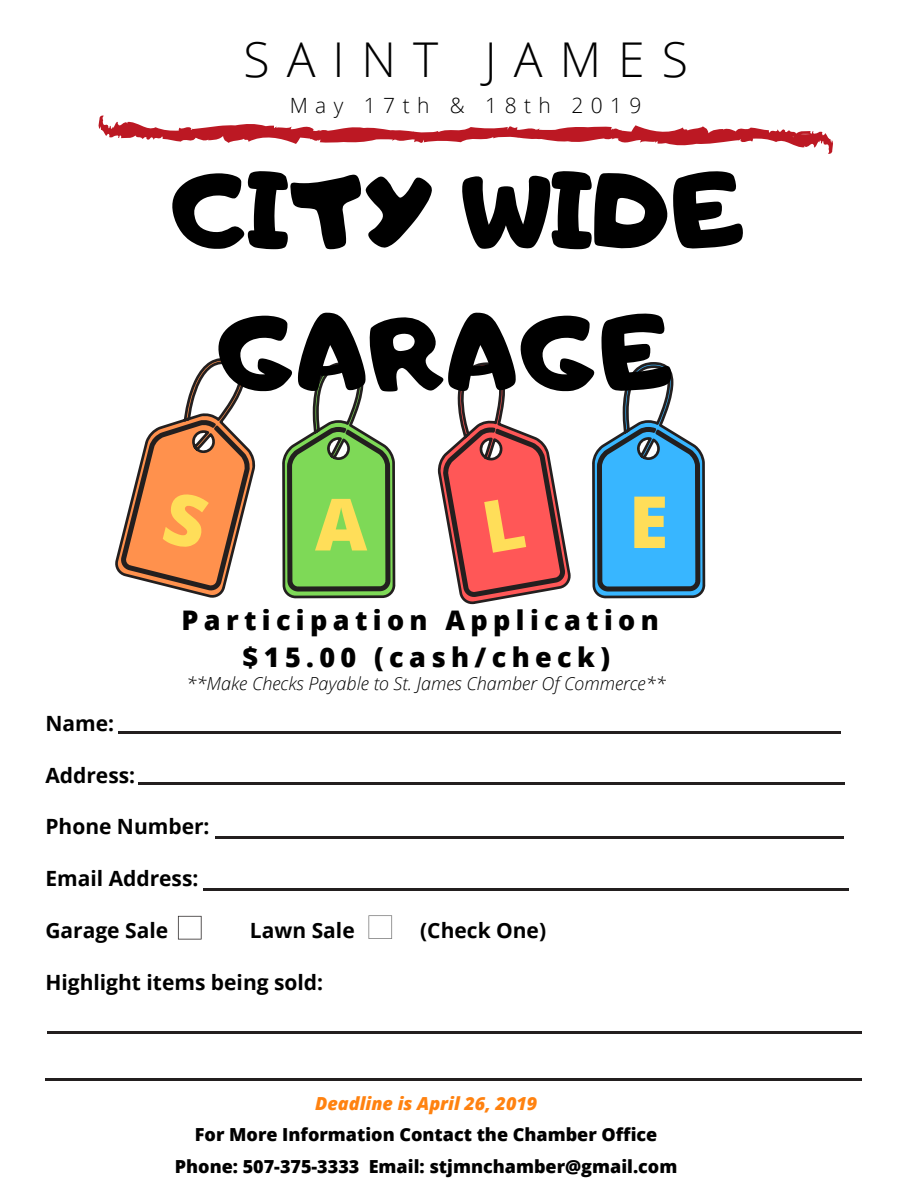
<style>
.page{position:relative;width:918px;height:1188px;background:#fff}
.page>*{position:absolute;margin:0;border:0;box-sizing:border-box;transform-origin:0 0}
.t1{font:102px/142.4px "Adigiana Toybox";color:#000;text-align:center}
.t2{font:800 72px "Open Sans";color:#ffde59}
.t3{font:300 48px "Open Sans";letter-spacing:.355em;color:#000}
.t4{font:800 27px/37.2px "Open Sans";letter-spacing:.2em;color:#000;text-align:center}
.t5{font:700 21px "Open Sans";color:#000}
.t6{font:300 21px "Open Sans";letter-spacing:.355em;color:#000}
.t7{font:800 18px/31.5px "Open Sans";color:#000;text-align:center}
.t8{font:italic 300 18px "Open Sans";color:#000}
.t9{font:italic 800 18px "Open Sans";color:#ff8210}
</style>
<div class="page">
<svg style="left:592px;top:362px;width:113px;height:236px"></svg>
<svg style="left:98px;top:115px;width:735px;height:39px"></svg>
<svg style="left:368px;top:915px;width:24px;height:24px"></svg>
<hr style="left:119px;top:731px;width:722px;height:2px;background:#231f1f">
<hr style="left:138px;top:783px;width:706px;height:2px;background:#231f1f">
<hr style="left:215px;top:837px;width:629px;height:2px;background:#231f1f">
<hr style="left:203px;top:888px;width:646px;height:3px;background:#231f1f">
<hr style="left:47px;top:1031px;width:815px;height:3px;background:#231f1f">
<hr style="left:45px;top:1078px;width:817px;height:3px;background:#231f1f">
<svg style="left:178px;top:916px;width:24px;height:24px"></svg>
<svg style="left:115px;top:358px;width:280px;height:241px"></svg>
<svg style="left:437px;top:362px;width:134px;height:243px"></svg>
<h3 class="t3" style="left:243px;top:26px;width:446px">SAINT JAMES</h3>
<p class="t6" style="left:290px;top:91px;width:353px">May 17th &amp; 18th 2019</p>
<h1 class="t1" style="left:171px;top:139px;width:577px">CITY WIDE<br>GARAGE</h1>
<h2 class="t2" style="left:315px;top:474px;width:54px">A</h2>
<h2 class="t2" style="left:629px;top:471px;width:41px">E</h2>
<p class="t4" style="left:181px;top:601px;width:479px">Participation Application $15.00 (cash/check)</p>
<p class="t8" style="left:186px;top:671px;width:481px">**Make Checks Payable to St. James Chamber Of Commerce**</p>
<p class="t5" style="left:45px;top:709px;width:70px">Name:</p>
<p class="t5" style="left:45px;top:760px;width:91px">Address:</p>
<p class="t5" style="left:45px;top:812px;width:166px">Phone Number:</p>
<p class="t5" style="left:45px;top:864px;width:155px">Email Address:</p>
<p class="t5" style="left:45px;top:916px;width:124px">Garage Sale</p>
<p class="t5" style="left:250px;top:916px;width:106px">Lawn Sale</p>
<p class="t5" style="left:420px;top:916px;width:127px">(Check One)</p>
<p class="t5" style="left:45px;top:967px;width:279px">Highlight items being sold:</p>
<p class="t9" style="left:315px;top:1091px;width:224px">Deadline is April 26, 2019</p>
<p class="t7" style="left:175px;top:1119px;width:504px">For More Information Contact the Chamber Office<br>Phone: 507-375-3333 Email: stjmnchamber@gmail.com</p>
</div>
